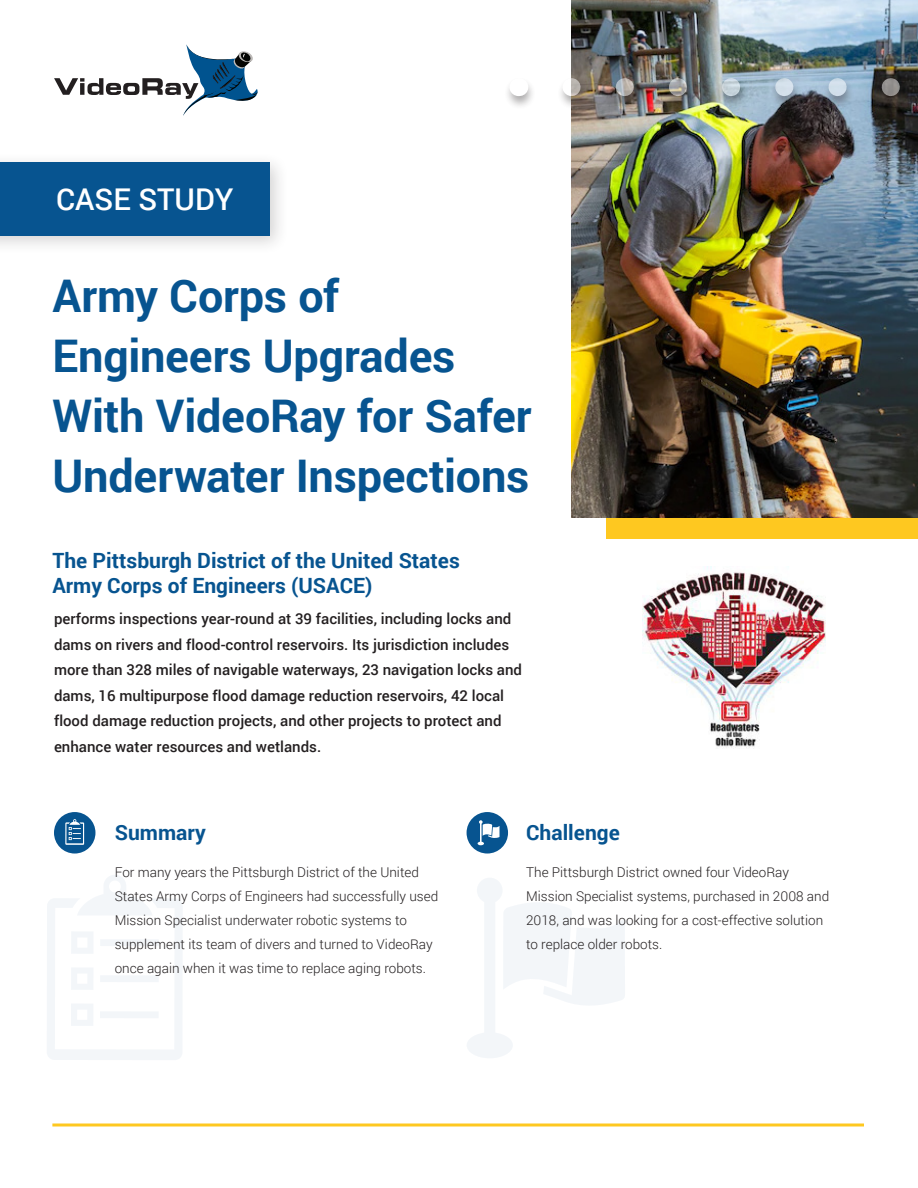
<style>
.page{position:relative;width:918px;height:1188px;background:#fff}
.page>*{position:absolute;margin:0;border:0;box-sizing:border-box;transform-origin:0 0}
.t1{font:700 45px/60px "Roboto";letter-spacing:-.005em;color:#075490}
.t2{font:500 30px "Roboto";color:#fff}
.t3{font:700 21px/25.5px "Roboto";color:#075490}
.t4{font:500 15px/25.5px "Roboto";color:#231f20}
.t5{font:300 13.5px/24px "Roboto";color:#231f20}
</style>
<div class="page">
<div style="left:606px;top:518px;width:312px;height:21px;background:#fec820"></div>
<svg style="left:47px;top:875px;width:135px;height:185px"></svg>
<svg style="left:467px;top:878px;width:158px;height:180px"></svg>
<div style="left:0;top:152px;width:289px;height:103px;background:#231f20;opacity:.2"></div>
<div style="left:0;top:162px;width:269px;height:73px;background:#075490"></div>
<svg style="left:54px;top:44px;width:204px;height:72px"></svg>
<svg style="left:54px;top:812px;width:41px;height:42px"></svg>
<svg style="left:467px;top:812px;width:41px;height:42px"></svg>
<hr style="left:52px;top:1124px;width:812px;height:2px;background:#fec820">
<img style="left:571px;top:0;width:347px;height:518px">
<div style="left:504px;top:77px;width:414px;height:33px;background:#231f20;opacity:.75"></div>
<svg style="left:518px;top:78px;width:1px;height:18px"></svg>
<img style="left:571px;top:78px;width:347px;height:18px">
<img style="left:643px;top:566px;width:183px;height:182px">
<p class="t2" style="left:56px;top:178px;width:179px">CASE STUDY</p>
<p class="t1" style="left:52px;top:264px;width:481px">Army Corps of<br>Engineers Upgrades<br>With VideoRay for Safer<br>Underwater Inspections</p>
<p class="t3" style="left:52px;top:547px;width:409px">The Pittsburgh District of the United States<br>Army Corps of Engineers (USACE)</p>
<p class="t4" style="left:54px;top:606px;width:459px">performs inspections year-round at 39 facilities, including locks and</p>
<p class="t4" style="left:54px;top:631px;width:457px">dams on rivers and flood-control reservoirs. Its jurisdiction includes</p>
<p class="t4" style="left:54px;top:657px;width:470px">more than 328 miles of navigable waterways, 23 navigation locks and dams, 16 multipurpose flood damage reduction reservoirs, 42 local flood damage reduction projects, and other projects to protect and enhance water resources and wetlands.</p>
<p class="t3" style="left:115px;top:819px;width:93px">Summary</p>
<p class="t5" style="left:115px;top:860px;width:325px">For many years the Pittsburgh District of the United States Army Corps of Engineers had successfully used Mission Specialist underwater robotic systems to supplement its team of divers and turned to VideoRay once again when it was time to replace aging robots.</p>
<p class="t3" style="left:526px;top:819px;width:95px">Challenge</p>
<p class="t5" style="left:526px;top:859px;width:305px">The Pittsburgh District owned four VideoRay Mission Specialist systems, purchased in 2008 and 2018, and was looking for a cost-effective solution to replace older robots.</p>
</div>
